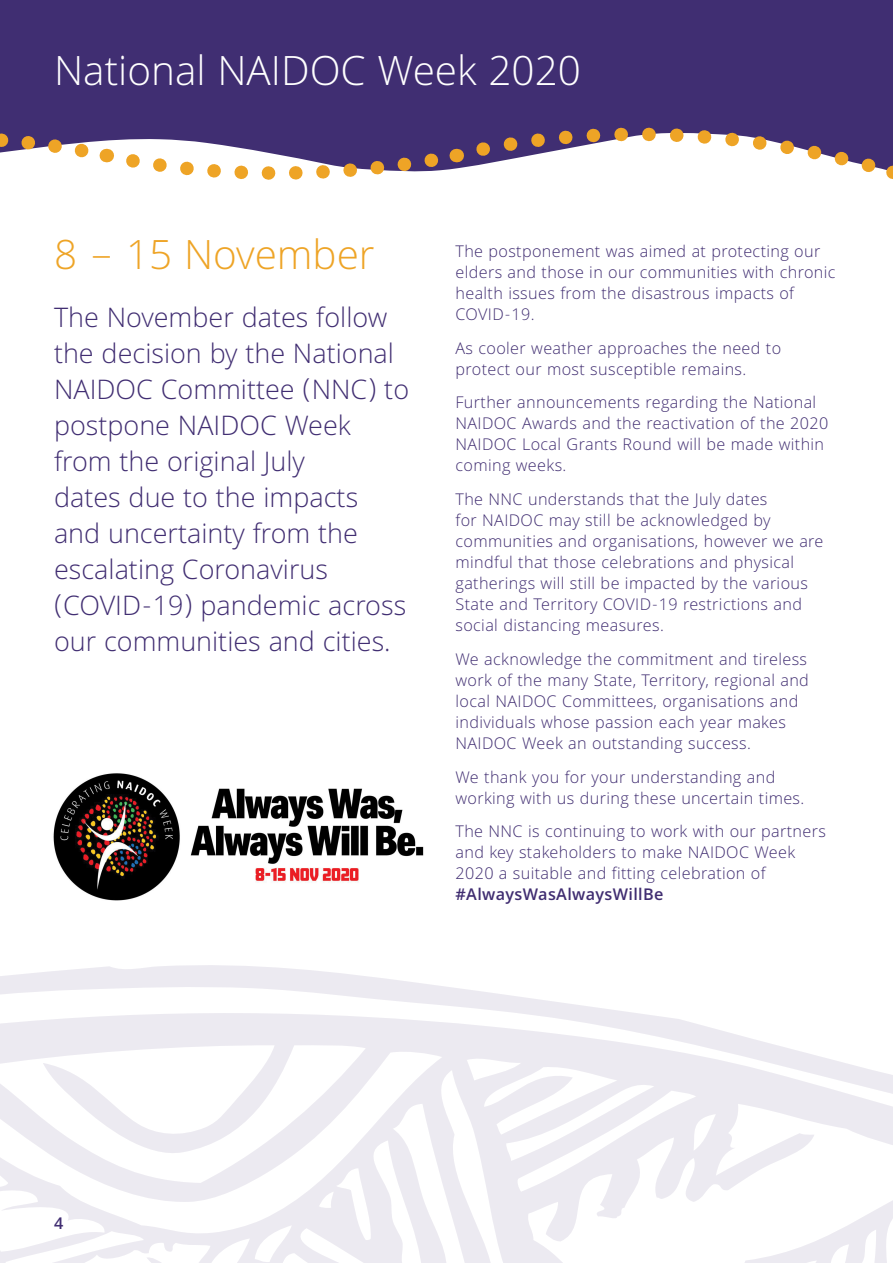
<style>
.page{position:relative;width:893px;height:1263px;background:#fff}
.page>*{position:absolute;margin:0;border:0;box-sizing:border-box;transform-origin:0 0}
.Heads{font:300 45px "Khula";color:#fff}
.Heads-2{font:300 45px "Khula";color:#eea426}
.Subs{font:300 30px/36px "Khula";color:#412e72}
.Body{font:300 18px/21px "Khula";letter-spacing:.02em;color:#402d71}
.t1{font:600 18px "Khula";color:#412e72}
.s1{font-weight:600}
</style>
<div class="page">
<svg style="left:0;top:965px;width:893px;height:298px"></svg>
<div style="left:0;top:0;width:893px;height:168px;background:#402e72"></div>
<svg style="left:0;top:127px;width:109px;height:41px"></svg>
<svg style="left:117px;top:142px;width:342px;height:38px"></svg>
<svg style="left:467px;top:116px;width:426px;height:63px"></svg>
<img style="left:53px;top:773px;width:371px;height:128px">
<p class="Heads" style="left:54px;top:44px;width:528px">National NAIDOC Week 2020</p>
<p class="Heads-2" style="left:54px;top:228px;width:322px">8 – 15 November</p>
<p class="Subs" style="left:54px;top:302px;width:357px">The November dates follow the decision by the National<br>NAIDOC Committee (NNC) to postpone NAIDOC Week from the original July<br>dates due to the impacts and uncertainty from the escalating Coronavirus (COVID-19) pandemic across our communities and cities.</p>
<p class="Body" style="left:455px;top:242px;width:381px">The postponement was aimed at protecting our elders and those in our communities with chronic health issues from the disastrous impacts of COVID-19.</p>
<p class="Body" style="left:455px;top:339px;width:327px">As cooler weather approaches the need to protect our most susceptible remains.</p>
<p class="Body" style="left:455px;top:394px;width:374px">Further announcements regarding the National NAIDOC Awards and the reactivation of the 2020<br>NAIDOC Local Grants Round will be made within coming weeks.</p>
<p class="Body" style="left:455px;top:491px;width:369px">The NNC understands that the July dates<br>for NAIDOC may still be acknowledged by communities and organisations, however we are mindful that those celebrations and physical gatherings will still be impacted by the various State and Territory COVID-19 restrictions and social distancing measures.</p>
<p class="Body" style="left:455px;top:650px;width:355px">We acknowledge the commitment and tireless work of the many State, Territory, regional and local NAIDOC Committees, organisations and individuals whose passion each year makes NAIDOC Week an outstanding success.</p>
<p class="Body" style="left:455px;top:768px;width:350px">We thank you for your understanding and working with us during these uncertain times.</p>
<p class="Body" style="left:455px;top:823px;width:372px">The NNC is continuing to work with our partners and key stakeholders to make NAIDOC Week 2020 a suitable and fitting celebration of <span class="s1">#AlwaysWasAlwaysWillBe</span></p>
<p class="t1" style="left:54px;top:1212px;width:11px">4</p>
</div>
